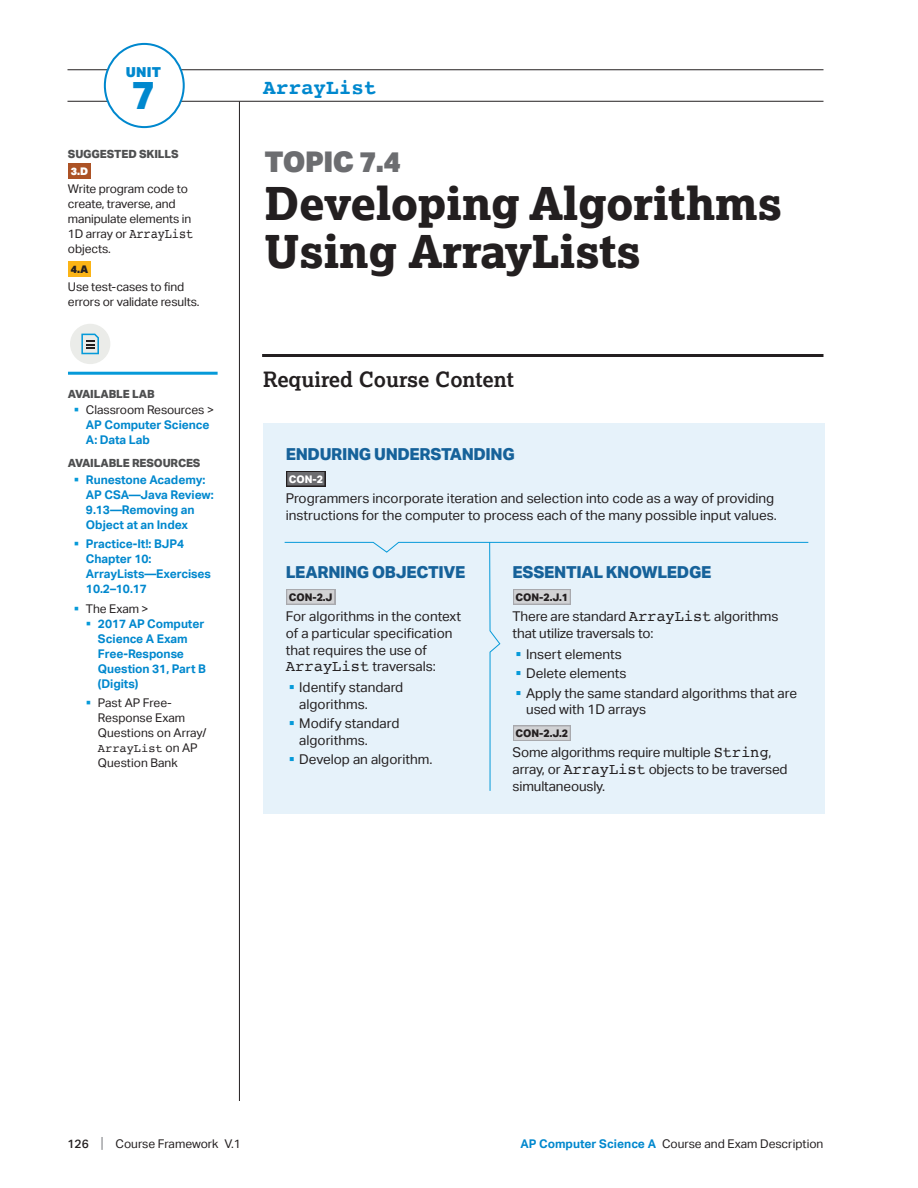
<style>
.page{position:relative;width:918px;height:1188px;background:#fff}
.page>*{position:absolute;margin:0;border:0;box-sizing:border-box;transform-origin:0 0}
.t1{font:800 45px/48px "Lexia";letter-spacing:-.01em;color:#231f20}
.t2{font:800 39.3px "Aktiv Grotesk";color:#0088ce}
.t3{font:900 28.5px "Aktiv Grotesk";letter-spacing:-.02em;color:#6c6d70}
.t4{font:700 21px "Lexia";color:#231f20}
.t5{font:700 21px "Courier";color:#0088ce}
.t6{font:800 16.5px "Aktiv Grotesk";letter-spacing:-.02em;color:#16629a}
.t7{font:900 13.8px "Aktiv Grotesk";color:#0088ce}
.t8{font:13.5px/16.8px "Aktiv Grotesk";color:#231f20}
.t9{font:12px/15px "Aktiv Grotesk";letter-spacing:-.01em;color:#231f20}
.t10{font:700 12px/15px "Aktiv Grotesk";letter-spacing:-.005em;color:#0088ce}
.t11{font:12px "Courier";color:#231f20}
.t12{font:800 11.25px "Aktiv Grotesk";letter-spacing:-.01em;color:#4e4f50}
.t13{font:800 10.5px "Aktiv Grotesk";color:#231f20}
.t14{font:800 10.5px "Aktiv Grotesk";color:#fff}
.t15{font:900 10.5px "Aktiv Grotesk";color:#fff}
.t16{font:900 10.5px "Aktiv Grotesk";color:#231f20}
.s1{font-family:"Courier";font-size:13.8px}
.s2{color:#069ad9}
.s3{font-weight:400;color:#231f20}
.s4{font-family:"Aktiv Grotesk"}
.s5{font-family:"Courier";font-size:15.6px}
.s6{font-weight:500}
.s7{font-size:15px;color:#808285}
.s8{font-weight:700;color:#0088ce}
</style>
<div class="page">
<hr style="left:68px;top:69px;width:756px;height:1px;background:#231f20">
<hr style="left:68px;top:101px;width:756px;height:1px;background:#231f20">
<div style="left:105px;top:44px;width:79px;height:83px;background:#fff;border-radius:50%"></div>
<div style="left:104px;top:43px;width:81px;height:85px;border:2px solid #0088ce;border-radius:50%"></div>
<hr style="left:239px;top:101px;width:1px;height:1000px;background:#231f20">
<hr style="left:262px;top:354px;width:562px;height:3px;background:#231f20">
<hr style="left:68px;top:372px;width:150px;height:3px;background:#069ad9">
<div style="left:70px;top:324px;width:40px;height:40px;background:#ebece9;border-radius:50%"></div>
<svg style="left:81px;top:334px;width:18px;height:20px"></svg>
<div style="left:68px;top:163px;width:23px;height:16px;background:#ac5225"></div>
<div style="left:68px;top:261px;width:23px;height:16px;background:#fbb416"></div>
<div style="left:263px;top:542px;width:227px;height:271px;background:#e6f2fa"></div>
<div style="left:490px;top:542px;width:335px;height:271px;background:#e6f2fa"></div>
<div style="left:263px;top:424px;width:562px;height:118px;background:#e6f2fa"></div>
<div style="left:286px;top:471px;width:40px;height:16px;background:#474547"></div>
<div style="left:287px;top:472px;width:37px;height:13px;background:#6c6d70"></div>
<svg style="left:284px;top:541px;width:525px;height:250px"></svg>
<p class="t7" style="left:126px;top:63px;width:37px">UNIT</p>
<h2 class="t2" style="left:132px;top:70px;width:25px">7</h2>
<p class="t12" style="left:68px;top:146px;width:112px">SUGGESTED SKILLS</p>
<p class="t15" style="left:71px;top:164px;width:19px">3.D</p>
<p class="t9" style="left:68px;top:181px;width:127px">Write program code to create, traverse, and manipulate elements in<br>1D array or <span class="s1">ArrayList </span>objects.</p>
<p class="t16" style="left:71px;top:262px;width:19px">4.A</p>
<p class="t9" style="left:68px;top:279px;width:133px">Use test-cases to find errors or validate results.</p>
<p class="t12" style="left:68px;top:386px;width:88px">AVAILABLE LAB</p>
<p class="t10" style="left:86px;top:402px;width:130px;text-indent:-12px"><span class="s2">▪</span> <span class="s3">Classroom Resources &gt;<br></span>AP Computer Science<br>A: Data Lab</p>
<p class="t12" style="left:68px;top:456px;width:134px">AVAILABLE RESOURCES</p>
<p class="t10" style="left:86px;top:472px;width:129px;text-indent:-12px"><span class="s2">▪</span> Runestone Academy:<br>AP CSA—Java Review:<br>9.13—Removing an<br>Object at an Index</p>
<p class="t10" style="left:86px;top:537px;width:127px;text-indent:-12px"><span class="s2">▪</span> Practice-It!: BJP4<br>Chapter 10:<br>ArrayLists—Exercises<br>10.2–10.17</p>
<p class="t9" style="left:74px;top:601px;width:76px"><span class="s2">▪</span> The Exam &gt;</p>
<p class="t10" style="left:98px;top:616px;width:109px;text-indent:-12px"><span class="s2">▪</span> 2017 AP Computer<br>Science A Exam<br>Free-Response<br>Question 31, Part B (Digits)</p>
<p class="t9" style="left:98px;top:696px;width:110px;text-indent:-12px"><span class="s2">▪</span> Past AP Free-<br>Response Exam<br>Questions on Array/</p>
<p class="t11" style="left:98px;top:739px;width:101px">ArrayList <span class="s4">on AP</span></p>
<p class="t9" style="left:98px;top:756px;width:81px">Question Bank</p>
<h3 class="t5" style="left:263px;top:70px;width:115px">ArrayList</h3>
<h3 class="t3" style="left:265px;top:144px;width:138px">TOPIC 7.4</h3>
<h1 class="t1" style="left:265px;top:179px;width:519px">Developing Algorithms<br>Using ArrayLists</h1>
<h3 class="t4" style="left:263px;top:366px;width:252px">Required Course Content</h3>
<p class="t6" style="left:286px;top:443px;width:231px">ENDURING UNDERSTANDING</p>
<p class="t14" style="left:289px;top:472px;width:36px">CON-2</p>
<p class="t8" style="left:286px;top:490px;width:493px">Programmers incorporate iteration and selection into code as a way of providing instructions for the computer to process each of the many possible input values.</p>
<p class="t6" style="left:286px;top:561px;width:181px">LEARNING OBJECTIVE</p>
<p class="t13" style="left:289px;top:590px;width:45px">CON-2.J</p>
<p class="t8" style="left:286px;top:608px;width:177px">For algorithms in the context of a particular specification that requires the use of<br><span class="s5">ArrayList</span> traversals:</p>
<p class="t8" style="left:299px;top:679px;width:106px;text-indent:-11px"><span class="s2">▪</span> Identify standard algorithms.</p>
<p class="t8" style="left:299px;top:715px;width:102px;text-indent:-11px"><span class="s2">▪</span> Modify standard algorithms.</p>
<p class="t8" style="left:289px;top:751px;width:145px"><span class="s2">▪</span> Develop an algorithm.</p>
<p class="t6" style="left:513px;top:561px;width:200px">ESSENTIAL KNOWLEDGE</p>
<p class="t13" style="left:516px;top:590px;width:54px">CON-2.J.1</p>
<p class="t8" style="left:513px;top:608px;width:267px">There are standard <span class="s5">ArrayList</span> algorithms that utilize traversals to:</p>
<p class="t8" style="left:516px;top:646px;width:108px"><span class="s2">▪</span> Insert elements</p>
<p class="t8" style="left:516px;top:665px;width:112px"><span class="s2">▪</span> Delete elements</p>
<p class="t8" style="left:526px;top:685px;width:272px;text-indent:-11px"><span class="s2">▪</span> Apply the same standard algorithms that are used with 1D arrays</p>
<p class="t13" style="left:516px;top:727px;width:54px">CON-2.J.2</p>
<p class="t8" style="left:513px;top:744px;width:276px">Some algorithms require multiple <span class="s5">String</span>, array, or <span class="s5">ArrayList</span> objects to be traversed simultaneously.</p>
<p class="t9" style="left:68px;top:1136px;width:175px"><span class="s6">126</span> <span class="s7">|</span> Course Framework V.1</p>
<p class="t9" style="left:520px;top:1136px;width:305px"><span class="s8">AP Computer Science A</span> Course and Exam Description</p>
</div>
